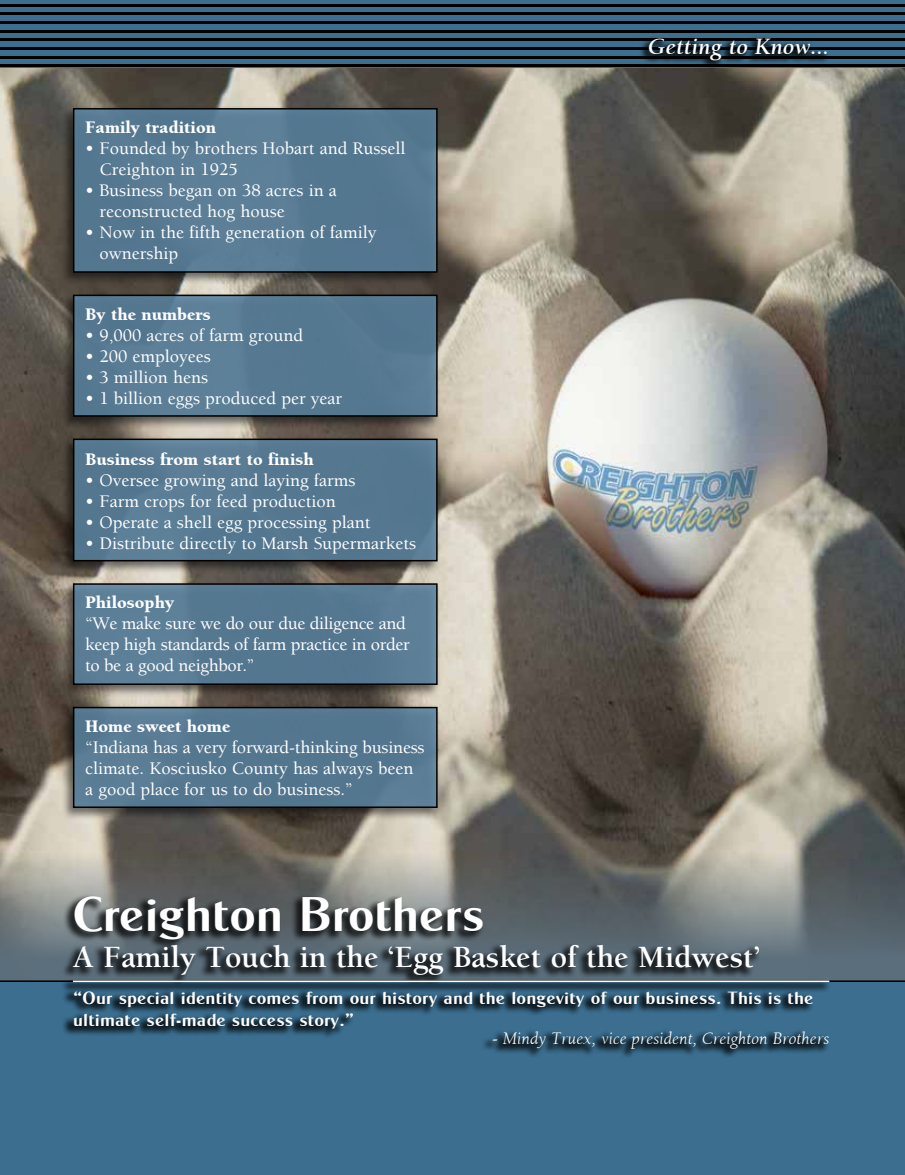
<style>
.page{position:relative;width:905px;height:1175px;background:#fff}
.page>*{position:absolute;margin:0;border:0;box-sizing:border-box;transform-origin:0 0}
.t1{font:49.35px "Cg Globe Gothic Bd";color:#fff}
.t2{font:700 31.5px "Berkeley";color:#fff}
.t3{font:italic 700 24px "Berkeley";color:#fff}
.t4{font:500 18px/21px "Berkeley";color:#fff}
.t5{font:18px/22.5px "Cg Globe Gothic Bd";letter-spacing:.01em;color:#fff}
.t6{font:500 18px/21px "Berkeley";letter-spacing:-.02em;color:#fff}
.t7{font:900 18px "Berkeley";color:#fff}
.t8{font:italic 18px "Berkeley";color:#fff}
</style>
<div class="page">
<img style="left:0;top:68px;width:904px;height:912px">
<div style="left:0;top:0;width:904px;height:68px;background:#3b6e8f"></div>
<hr style="left:0;top:4px;width:904px;height:2px;background:#000">
<hr style="left:0;top:12px;width:904px;height:3px;background:#000">
<hr style="left:0;top:21px;width:904px;height:3px;background:#000">
<hr style="left:0;top:30px;width:904px;height:2px;background:#000">
<hr style="left:0;top:38px;width:904px;height:3px;background:#000">
<hr style="left:0;top:47px;width:904px;height:3px;background:#000">
<hr style="left:0;top:56px;width:904px;height:2px;background:#000">
<hr style="left:0;top:64px;width:904px;height:3px;background:#000">
<div style="left:638px;top:36px;width:192px;height:34px;background:#000;opacity:.75"></div>
<div style="left:0;top:980px;width:904px;height:194px;background:#3b6e8f"></div>
<div style="left:62px;top:988px;width:768px;height:71px;background:#000;opacity:.75"></div>
<div style="left:61px;top:893px;width:770px;height:100px;background:#000;opacity:.75"></div>
<hr style="left:73px;top:980px;width:756px;height:2px;background:#fff">
<div style="left:60px;top:703px;width:380px;height:117px;background:#000;opacity:.61"></div>
<div style="left:74px;top:707px;width:363px;height:100px;background:#547790"></div>
<div style="left:73px;top:707px;width:364px;height:101px;border:2px solid #000"></div>
<div style="left:60px;top:105px;width:380px;height:180px;background:#000;opacity:.61"></div>
<div style="left:74px;top:109px;width:363px;height:163px;background:#567891"></div>
<div style="left:73px;top:108px;width:364px;height:165px;border:2px solid #000"></div>
<div style="left:60px;top:435px;width:380px;height:139px;background:#000;opacity:.61"></div>
<div style="left:74px;top:439px;width:363px;height:121px;background:#557791"></div>
<div style="left:73px;top:438px;width:364px;height:123px;border:2px solid #000"></div>
<div style="left:60px;top:291px;width:380px;height:138px;background:#000;opacity:.61"></div>
<div style="left:74px;top:295px;width:363px;height:121px;background:#567992"></div>
<div style="left:73px;top:294px;width:364px;height:123px;border:2px solid #000"></div>
<div style="left:60px;top:580px;width:380px;height:117px;background:#000;opacity:.61"></div>
<div style="left:74px;top:584px;width:363px;height:100px;background:#577a93"></div>
<div style="left:73px;top:583px;width:364px;height:102px;border:2px solid #000"></div>
<p class="t7" style="left:85px;top:118px;width:132px">Family tradition</p>
<p class="t4" style="left:99px;top:138px;width:308px;text-indent:-14px">• Founded by brothers Hobart and Russell<br>Creighton in 1925</p>
<p class="t4" style="left:99px;top:180px;width:239px;text-indent:-14px">• Business began on 38 acres in a reconstructed hog house</p>
<p class="t4" style="left:99px;top:222px;width:279px;text-indent:-14px">• Now in the fifth generation of family ownership</p>
<p class="t7" style="left:85px;top:304px;width:127px">By the numbers</p>
<p class="t4" style="left:85px;top:325px;width:219px">• 9,000 acres of farm ground</p>
<p class="t4" style="left:85px;top:346px;width:127px">• 200 employees</p>
<p class="t4" style="left:85px;top:367px;width:124px">• 3 million hens</p>
<p class="t4" style="left:85px;top:388px;width:258px">• 1 billion eggs produced per year</p>
<p class="t7" style="left:85px;top:450px;width:230px">Business from start to finish</p>
<p class="t4" style="left:85px;top:470px;width:272px">• Oversee growing and laying farms</p>
<p class="t4" style="left:85px;top:491px;width:252px">• Farm crops for feed production</p>
<p class="t4" style="left:85px;top:512px;width:287px">• Operate a shell egg processing plant</p>
<p class="t4" style="left:85px;top:533px;width:332px">• Distribute directly to Marsh Supermarkets</p>
<p class="t7" style="left:85px;top:593px;width:90px">Philosophy</p>
<p class="t6" style="left:85px;top:613px;width:326px">“We make sure we do our due diligence and keep high standards of farm practice in order to be a good neighbor.”</p>
<p class="t7" style="left:85px;top:716px;width:146px">Home sweet home</p>
<p class="t4" style="left:85px;top:737px;width:341px">“Indiana has a very forward-thinking business climate. Kosciusko County has always been a good place for us to do business.”</p>
<h3 class="t3" style="left:648px;top:34px;width:182px">Getting to Know...</h3>
<h1 class="t1" style="left:73px;top:883px;width:413px">Creighton Brothers</h1>
<h2 class="t2" style="left:73px;top:940px;width:688px">A Family Touch in the ‘Egg Basket of the Midwest’</h2>
<p class="t5" style="left:73px;top:986px;width:742px">“Our special identity comes from our history and the longevity of our business. This is the ultimate self-made success story.”</p>
<p class="t8" style="left:492px;top:1029px;width:339px">- Mindy Truex, vice president, Creighton Brothers</p>
</div>
